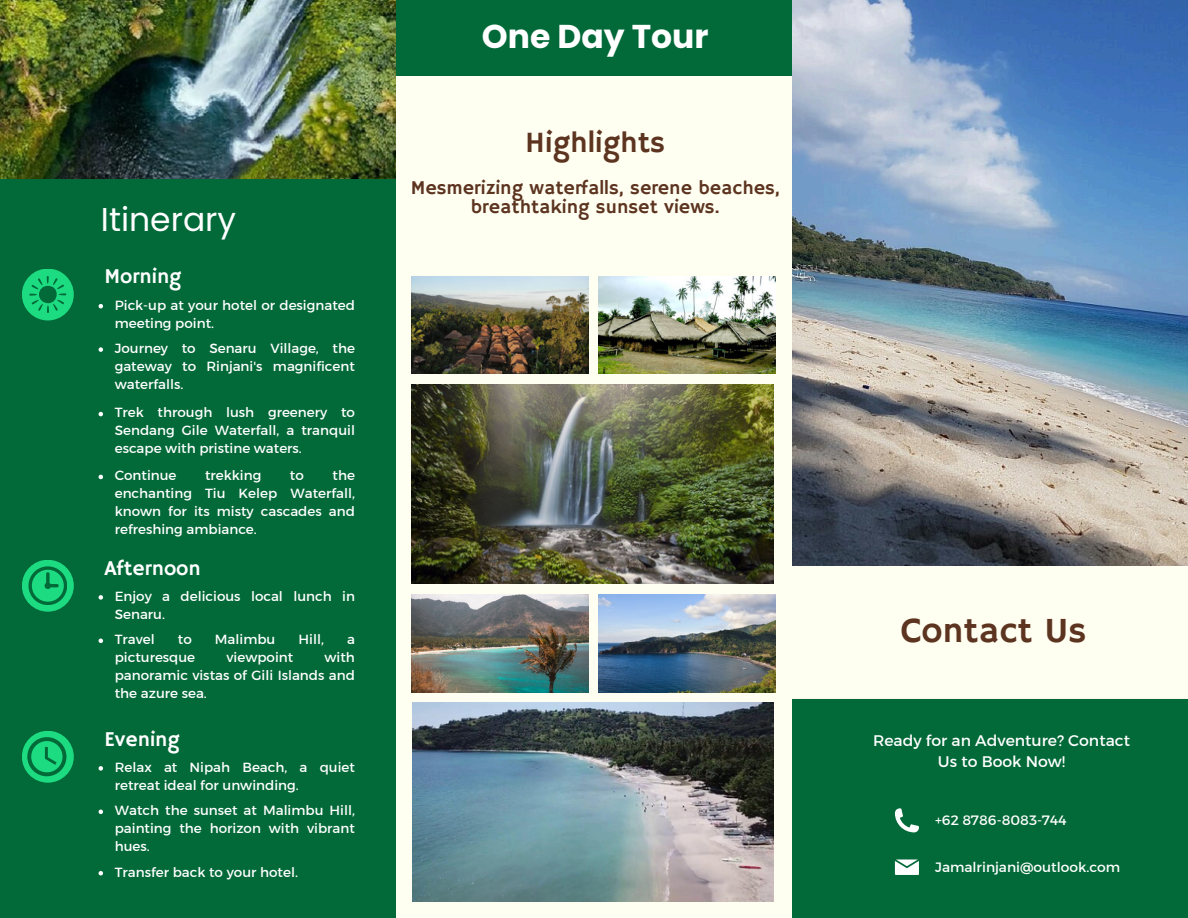
<style>
.page{position:relative;width:1188px;height:918px;background:#fff}
.page>*{position:absolute;margin:0;border:0;box-sizing:border-box;transform-origin:0 0}
.t1{font:36px "Hammersmith One";color:#5c3420}
.t2{font:700 33px "Poppins";color:#fff}
.t3{font:33px "Poppins";color:#fff}
.t4{font:30px "Hammersmith One";color:#5c3420}
.t5{font:21px "Hammersmith One";color:#fff}
.t6{font:19.5px/19.2px "Hammersmith One";color:#5c3420;text-align:center}
.t7{font:15.6px/20.9px "Kief Montaser Regular";color:#fff;text-align:center}
.t8{font:13.8px "Kief Montaser Regular";color:#fff}
.t9{font:13.5px/18px "Kief Montaser Regular";color:#fff;text-align:justify}
</style>
<div class="page">
<div style="left:0;top:0;width:396px;height:918px;background:#026938"></div>
<div style="left:792px;top:567px;width:396px;height:131px;background:#fffff1"></div>
<img style="left:792px;top:0;width:396px;height:565px">
<div style="left:396px;top:0;width:396px;height:918px;background:#fffff1"></div>
<img style="left:412px;top:276px;width:176px;height:98px">
<img style="left:412px;top:595px;width:176px;height:97px">
<img style="left:412px;top:385px;width:362px;height:199px">
<img style="left:0;top:0;width:396px;height:178px">
<img style="left:599px;top:276px;width:176px;height:98px">
<img style="left:599px;top:595px;width:176px;height:97px">
<div style="left:396px;top:0;width:396px;height:76px;background:#026938"></div>
<div style="left:22px;top:269px;width:52px;height:51px;background:#1ddb81;border-radius:50%"></div>
<svg style="left:29px;top:276px;width:37px;height:37px"></svg>
<div style="left:22px;top:560px;width:52px;height:52px;background:#1ddb81;border-radius:50%"></div>
<svg style="left:99px;top:595px;width:4px;height:5px"></svg>
<svg style="left:99px;top:639px;width:4px;height:4px"></svg>
<svg style="left:29px;top:566px;width:38px;height:39px"></svg>
<div style="left:22px;top:731px;width:52px;height:52px;background:#1ddb81;border-radius:50%"></div>
<svg style="left:27px;top:737px;width:39px;height:39px"></svg>
<svg style="left:99px;top:304px;width:4px;height:4px"></svg>
<svg style="left:99px;top:347px;width:4px;height:5px"></svg>
<svg style="left:99px;top:412px;width:4px;height:4px"></svg>
<svg style="left:99px;top:475px;width:4px;height:4px"></svg>
<svg style="left:99px;top:766px;width:4px;height:5px"></svg>
<svg style="left:99px;top:810px;width:4px;height:4px"></svg>
<svg style="left:99px;top:871px;width:4px;height:4px"></svg>
<div style="left:792px;top:700px;width:396px;height:218px;background:#026938"></div>
<svg style="left:895px;top:808px;width:24px;height:24px"></svg>
<svg style="left:895px;top:860px;width:24px;height:15px"></svg>
<img style="left:412px;top:702px;width:362px;height:199px">
<p class="t3" style="left:101px;top:196px;width:137px">Itinerary</p>
<p class="t5" style="left:104px;top:264px;width:79px">Morning</p>
<p class="t9" style="left:115px;top:296px;width:242px">Pick-up at your hotel or designated meeting point.</p>
<p class="t9" style="left:115px;top:339px;width:242px">Journey to Senaru Village, the gateway to Rinjani's magnificent waterfalls.</p>
<h4 class="t9" style="left:115px;top:404px;width:242px">Trek through lush greenery to Sendang Gile Waterfall, a tranquil escape with pristine waters.</h4>
<p class="t9" style="left:115px;top:466px;width:63px">Continue</p>
<p class="t9" style="left:205px;top:466px;width:58px">trekking</p>
<p class="t9" style="left:290px;top:466px;width:15px">to</p>
<p class="t9" style="left:115px;top:466px;width:242px;text-indent:218px">the enchanting Tiu Kelep Waterfall, known for its misty cascades and refreshing ambiance.</p>
<p class="t5" style="left:104px;top:556px;width:98px">Afternoon</p>
<p class="t9" style="left:115px;top:587px;width:242px">Enjoy a delicious local lunch in<br>Senaru.</p>
<h4 class="t9" style="left:115px;top:630px;width:42px">Travel</h4>
<h4 class="t9" style="left:178px;top:630px;width:15px">to</h4>
<h4 class="t9" style="left:215px;top:630px;width:62px">Malimbu</h4>
<h4 class="t9" style="left:299px;top:630px;width:27px">Hill,</h4>
<h4 class="t9" style="left:347px;top:630px;width:9px">a</h4>
<h4 class="t9" style="left:115px;top:648px;width:82px">picturesque</h4>
<h4 class="t9" style="left:227px;top:648px;width:68px">viewpoint</h4>
<h4 class="t9" style="left:115px;top:648px;width:242px;text-indent:210px">with panoramic vistas of Gili Islands and the azure sea.</h4>
<p class="t5" style="left:104px;top:727px;width:77px">Evening</p>
<h1 class="t9" style="left:115px;top:758px;width:242px">Relax at Nipah Beach, a quiet retreat ideal for unwinding.</h1>
<p class="t9" style="left:115px;top:801px;width:242px">Watch the sunset at Malimbu Hill, painting the horizon with vibrant hues.</p>
<p class="t9" style="left:115px;top:863px;width:185px">Transfer back to your hotel.</p>
<p class="t2" style="left:482px;top:14px;width:228px">One Day Tour</p>
<h3 class="t4" style="left:525px;top:125px;width:141px">Highlights</h3>
<h4 class="t6" style="left:411px;top:179px;width:370px">Mesmerizing waterfalls, serene beaches, breathtaking sunset views.</h4>
<p class="t1" style="left:901px;top:610px;width:187px">Contact Us</p>
<p class="t7" style="left:873px;top:730px;width:258px">Ready for an Adventure? Contact<br>Us to Book Now!</p>
<p class="t8" style="left:935px;top:812px;width:133px">+62 8786-8083-744</p>
<p class="t8" style="left:935px;top:858px;width:187px">Jamalrinjani@outlook.com</p>
</div>
